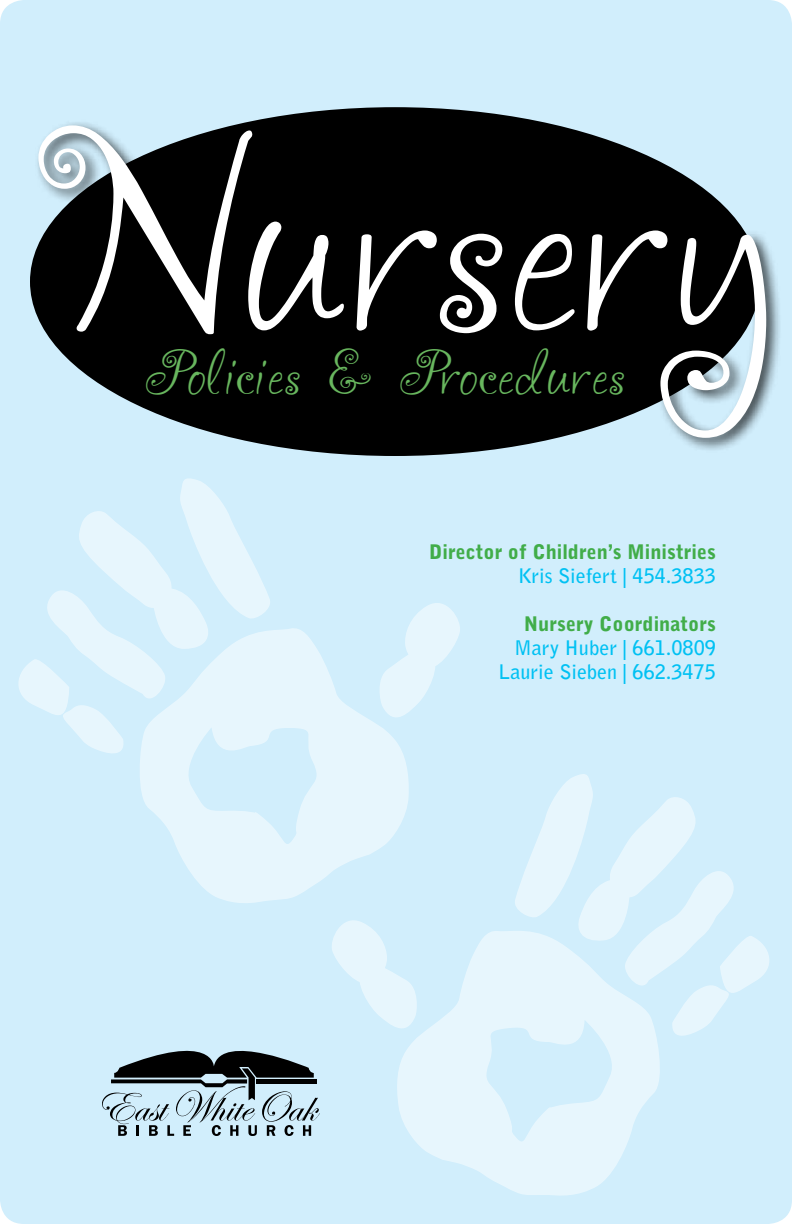
<style>
.page{position:relative;width:792px;height:1224px;background:#d1eefc}
.page>*{position:absolute;margin:0;border:0;box-sizing:border-box;transform-origin:0 0}
.t1{font:212px "aka Frivolity";letter-spacing:-.02em;color:#fff}
.t2{font:48px "aka Frivolity";color:#68b65e}
.t3{font:700 20px/24px "Bell Gothic Std";color:#00c1f3;text-align:right}
.t4{font:900 20px "Bell Gothic Std";color:#41ad49}
</style>
<div class="page">
<svg style="left:102px;top:1050px;width:218px;height:86px"></svg>
<svg style="left:140px;top:628px;width:269px;height:275px;fill:#e7f6fd"></svg>
<svg style="left:375px;top:603px;width:85px;height:126px"></svg>
<svg style="left:18px;top:478px;width:256px;height:282px"></svg>
<svg style="left:397px;top:931px;width:263px;height:265px;fill:#e7f6fd"></svg>
<svg style="left:332px;top:920px;width:88px;height:119px"></svg>
<svg style="left:512px;top:774px;width:257px;height:269px"></svg>
<div style="left:34px;top:119px;width:749px;height:334px;background:#000;opacity:.75"></div>
<h1 class="t1" style="left:61px;top:133px;width:713px">Nursery</h1>
<h2 class="t2" style="left:145px;top:349px;width:482px">Policies &amp; Procedures</h2>
<p class="t4" style="left:429px;top:540px;width:288px">Director of Children’s Ministries</p>
<p class="t3" style="left:518px;top:564px;width:199px">Kris Siefert | 454.3833</p>
<p class="t4" style="left:524px;top:612px;width:194px">Nursery Coordinators</p>
<p class="t3" style="left:498px;top:636px;width:219px">Mary Huber | 661.0809<br>Laurie Sieben | 662.3475</p>
</div>
